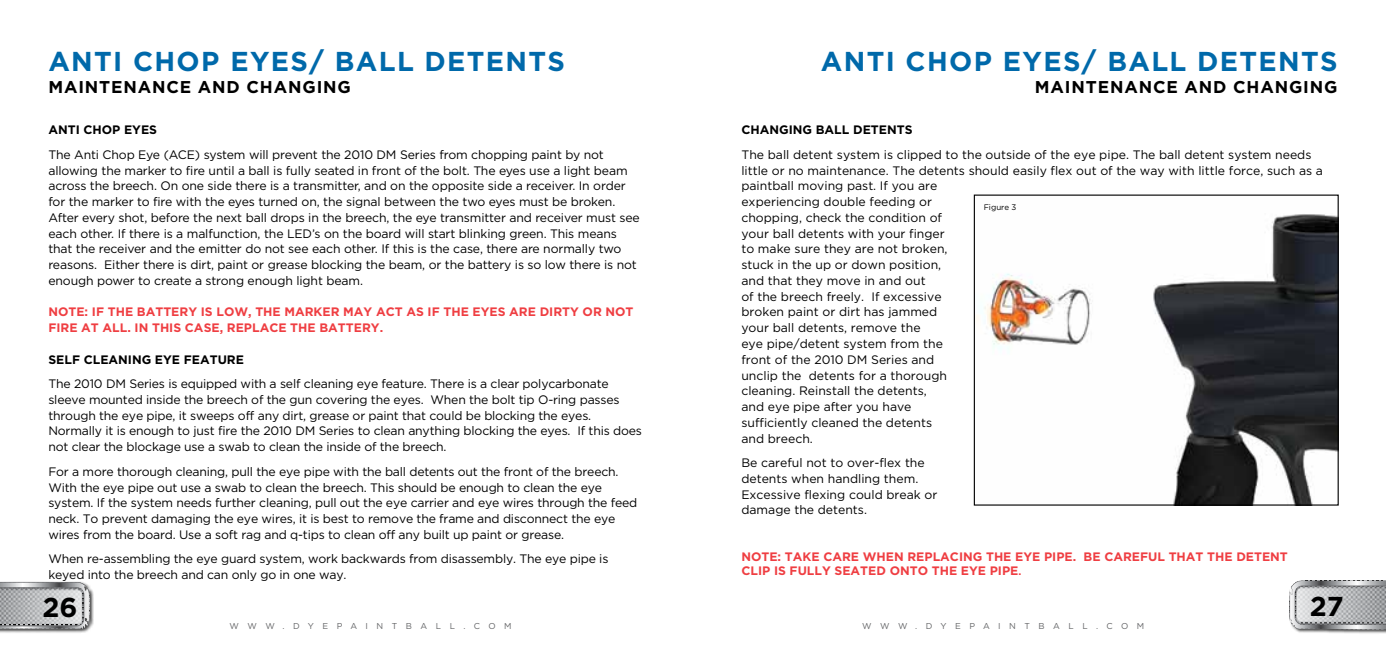
<style>
.page{position:relative;width:1386px;height:662px;background:#fff}
.page>*{position:absolute;margin:0;border:0;box-sizing:border-box;transform-origin:0 0}
.t1{font:700 27.3px "Gotham";letter-spacing:.05em;color:#0069aa}
.t2{font:700 27.3px "Gotham";color:#000}
.t3{font:700 17.15px "Gotham";letter-spacing:.05em;color:#000}
.t4{font:12.25px/15.8px "Gotham";letter-spacing:-.01em;color:#000}
.t5{font:700 12.25px/14.7px "Gotham";color:#ef3e42}
.t6{font:700 12.25px "Gotham";color:#000}
.t7{font:8.58px "Gotham";letter-spacing:.99em;color:#636466}
.t8{font:8.05px "Gotham";color:#000}
.s1{font-size:10.15px}
</style>
<div class="page">
<img style="left:976px;top:214px;width:361px;height:289px">
<div style="left:974px;top:194px;width:365px;height:311px;border:1px solid #000"></div>
<div style="left:0;top:581px;width:94px;height:52px;background:#000;opacity:.75"></div>
<svg style="left:0;top:581px;width:89px;height:47px"></svg>
<img style="left:0;top:588px;width:82px;height:36px">
<div style="left:1288px;top:579px;width:98px;height:55px;background:#000;opacity:.75"></div>
<svg style="left:1289px;top:580px;width:97px;height:49px;background:#a3a4a6"></svg>
<img style="left:1296px;top:587px;width:90px;height:35px">
<h1 class="t1" style="left:48px;top:46px;width:518px">ANTI CHOP EYES/ BALL DETENTS</h1>
<h2 class="t3" style="left:48px;top:77px;width:302px">MAINTENANCE AND CHANGING</h2>
<p class="t6" style="left:48px;top:123px;width:19px">ANTICHO</p>
<p class="t6" style="left:112px;top:123px;width:38px">P EYES</p>
<p class="t4" style="left:48px;top:146px;width:130px">The Anti Chop Eye (ACE</p>
<p class="t4" style="left:48px;top:146px;width:593px;text-indent:147px">) system will prevent the 2010 DM Series from chopping paint by not allowing the marker to fire until a ball is fully seated in front of the bolt. The eyes use a light beam across the breech. On one side there is a transmitter, and on the opposite side a receiver. I n order for the marker to fire with the eyes turned on, the signal between the two eyes must be broken.<br>After every shot, before the next ball drops in the breech, the eye transmitter and receiver must see each other. If there is a malfunction, the LED</p>
<p class="t4" style="left:48px;top:225px;width:590px;text-indent:264px">’s on the board will start blinking green. This means that the receiver and the emitter do not see each other. If this is the case, there are normally two reasons. Either there is dirt, paint or grease blocking the beam, or the battery is so low there is not enough power to create a strong enough light beam.</p>
<p class="t5" style="left:48px;top:304px;width:57px">NOTE: IFTHEBATTE</p>
<p class="t5" style="left:179px;top:304px;width:25px">RY ISLO</p>
<p class="t5" style="left:234px;top:304px;width:25px">W, THE</p>
<p class="t5" style="left:284px;top:304px;width:96px">MARKER MAY ACTASIFTHEE</p>
<p class="t5" style="left:481px;top:304px;width:17px">YESA</p>
<p class="t5" style="left:519px;top:304px;width:91px">RE DIRTY OR NOT</p>
<p class="t5" style="left:48px;top:320px;width:29px">FIREATALL.</p>
<p class="t5" style="left:135px;top:320px;width:13px">INTHISCASE</p>
<p class="t5" style="left:220px;top:320px;width:42px">, REPLACETHEBATTE</p>
<p class="t5" style="left:362px;top:320px;width:21px">RY.</p>
<p class="t6" style="left:48px;top:352px;width:197px">SELF CLEANING EYE FEATURE</p>
<p class="t4" style="left:48px;top:375px;width:595px">The 2010 DM Series is equipped with a self cleaning eye feature. There is a clear polycarbonate sleeve mounted inside the breech of the gun covering the eyes. When the bolt tip O-ring passes through the eye pipe, it sweeps off any dirt, grease or paint that could be blocking the eyes.<br>Normally it is enough to just fire the 2010 DM Series to clean anything blocking the eyes. If this does not clear the blockage use a swab to clean the inside of the breech.</p>
<p class="t4" style="left:48px;top:463px;width:591px">For a more thorough cleaning, pull the eye pipe with the ball detents out the front of the breech.<br>With the eye pipe out use a swab to clean the breech. This should be enough to clean the eye system. If the system needs further cleaning, pull out the eye carrier and eye wires through the feed neck. To prevent damaging the eye wires, it is best to remove the frame and disconnect the eye wires from the board. Use a soft rag and q-tips to clean off any built up paint or grease.</p>
<p class="t4" style="left:48px;top:550px;width:562px">When re-assembling the eye guard system, work backwards from disassembly. The eye pipe is keyed into the breech and can only go in one way.</p>
<h1 class="t1" style="left:821px;top:46px;width:518px">ANTI CHOP EYES/ BALL DETENTS</h1>
<h2 class="t3" style="left:1035px;top:77px;width:302px">MAINTENANCE AND CHANGING</h2>
<p class="t6" style="left:741px;top:123px;width:19px">CHAN</p>
<p class="t6" style="left:779px;top:123px;width:55px">GING BALLDETENTS</p>
<p class="t4" style="left:741px;top:146px;width:583px">The ball detent system is clipped to the outside of the eye pipe. The ball detent system needs little or no maintenance. The detents should easily flex out of the way with little force, such as a paintball moving past. If you are<br>experiencing double feeding or<br>chopping, check the condition of<br>your ball detents with your finger<br>to make sure they are not broken,<br>stuck in the up or down position,<br>and that they move in and out<br>of the breech freely. I f excessive<br>broken paint or dirt has jammed<br>your ball detents, remove the<br>eye pipe/detent system from the<br>front of the 2010 DM Series and<br>unclip the detents for a thorough<br>cleaning. Reinstall the detents,<br>and eye pipe after you have<br>sufficiently cleaned the detents<br>and breech.</p>
<p class="t4" style="left:741px;top:454px;width:198px">Be careful not to over-flex the detents when handling them.<br>Excessive flexing could break or damage the detents.</p>
<p class="t5" style="left:741px;top:548px;width:548px">NOTE: TAKE CARE WHEN REPLACING THE EYE PIPE. BE CAREFUL THAT THE DETENT<br>CLIP IS FULLY SEATED ONTO THE EYE PIPE<span class="s1">.</span></p>
<p class="t8" style="left:984px;top:203px;width:34px">Figure 3</p>
<h1 class="t2" style="left:43px;top:591px;width:37px">26</h1>
<h1 class="t2" style="left:1310px;top:590px;width:35px">27</h1>
<p class="t7" style="left:230px;top:621px;width:284px">www.dyepaintball.com</p>
<p class="t7" style="left:862px;top:621px;width:284px">www.dyepaintball.com</p>
</div>
